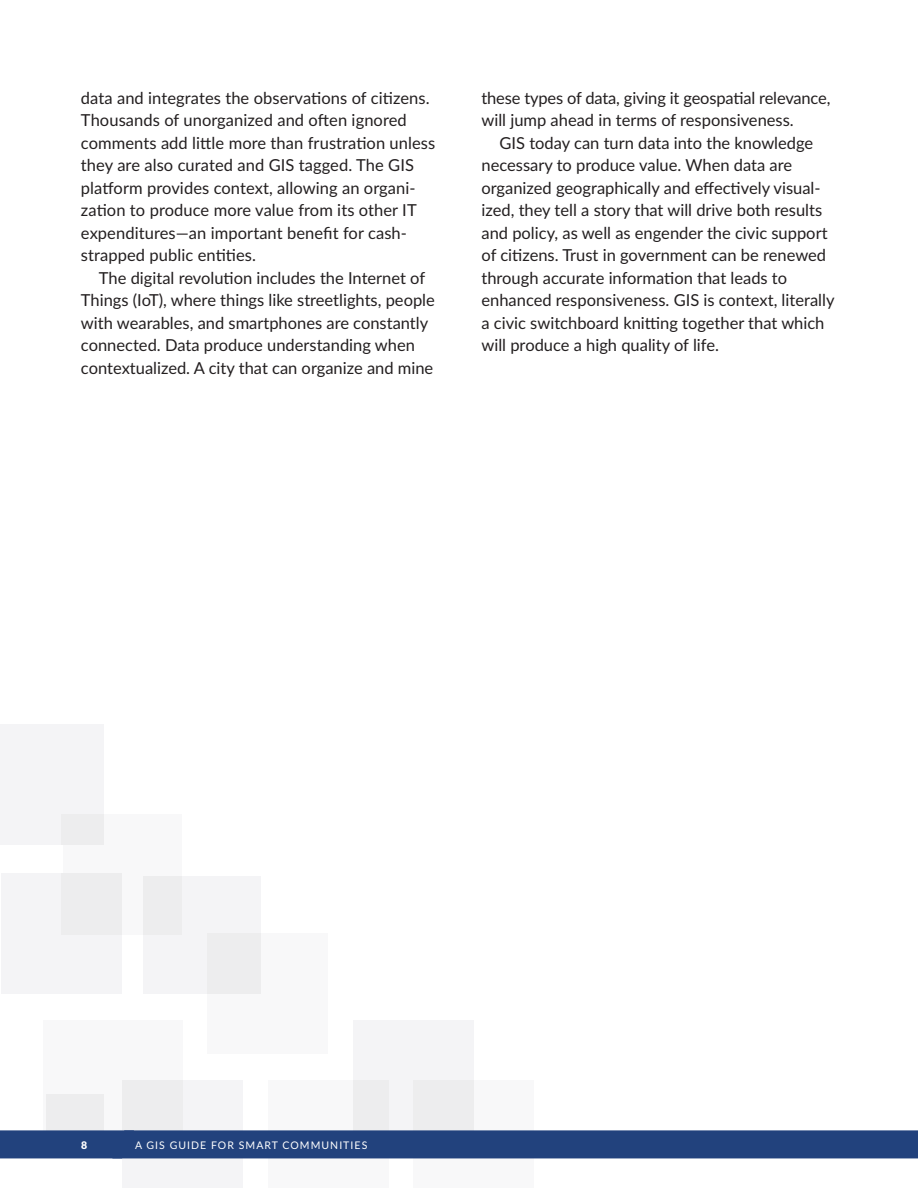
<style>
.page{position:relative;width:918px;height:1188px;background:#fff}
.page>*{position:absolute;margin:0;border:0;box-sizing:border-box;transform-origin:0 0}
.t{font:16.5px/22.5px "Lato";color:#231f20}
.t1{font:10.5px "Lato";letter-spacing:.1em;color:#fff}
.t2{font:900 10.5px "Lato";color:#fff}
</style>
<div class="page">
<div style="left:208px;top:933px;width:120px;height:121px;background:#f2f3f4"></div>
<div style="left:144px;top:876px;width:117px;height:118px;background:#f4f4f6"></div>
<div style="left:0;top:724px;width:104px;height:121px;background:#f4f4f6"></div>
<div style="left:64px;top:814px;width:118px;height:121px;background:#f2f3f4"></div>
<div style="left:1px;top:873px;width:121px;height:121px;background:#f4f4f6"></div>
<div style="left:353px;top:1020px;width:121px;height:121px;background:#f4f4f6"></div>
<div style="left:414px;top:1080px;width:120px;height:108px;background:#f2f3f4"></div>
<div style="left:268px;top:1080px;width:120px;height:108px;background:#f2f3f4"></div>
<div style="left:122px;top:1080px;width:121px;height:108px;background:#f4f4f6"></div>
<div style="left:43px;top:1020px;width:139px;height:121px;background:#f2f3f4"></div>
<div style="left:414px;top:1080px;width:60px;height:61px;background:#ededee"></div>
<div style="left:353px;top:1080px;width:35px;height:61px;background:#ededee"></div>
<div style="left:122px;top:1080px;width:60px;height:61px;background:#ededee"></div>
<div style="left:46px;top:1094px;width:58px;height:41px;background:#ededee"></div>
<div style="left:208px;top:933px;width:53px;height:61px;background:#ededee"></div>
<div style="left:144px;top:876px;width:38px;height:59px;background:#ededee"></div>
<div style="left:62px;top:873px;width:60px;height:62px;background:#ededee"></div>
<div style="left:62px;top:814px;width:42px;height:31px;background:#ededee"></div>
<div style="left:0;top:1130px;width:918px;height:28px;background:#22427d"></div>
<p class="t" style="left:81px;top:86px;width:356px">data and integrates the observations of citizens.<br>Thousands of unorganized and often ignored comments add little more than frustration unless they are also curated and GIS tagged. The GIS platform provides context, allowing an organi&shy;zation to produce more value from its other IT expenditures—an important benefit for cash&shy;strapped public entities.</p>
<p class="t" style="left:81px;top:266px;width:355px;text-indent:18px">The digital revolution includes the Internet of Things (IoT), where things like streetlights, people with wearables, and smartphones are constantly connected. Data produce understanding when contextualized. A city that can organize and mine</p>
<p class="t" style="left:482px;top:86px;width:350px">these types of data, giving it geospatial relevance, will jump ahead in terms of responsiveness.</p>
<p class="t" style="left:482px;top:131px;width:355px;text-indent:18px">GIS today can turn data into the knowledge necessary to produce value. When data are organized geographically and effectively visual&shy;ized, they tell a story that will drive both results and policy, as well as engender the civic support of citizens. Trust in government can be renewed through accurate information that leads to enhanced responsiveness. GIS is context, literally a civic switchboard knitting together that which will produce a high quality of life.</p>
<p class="t2" style="left:81px;top:1137px;width:8px">8</p>
<p class="t1" style="left:135px;top:1137px;width:234px">A GIS GUIDE FOR SMART COMMUNITIES</p>
</div>
